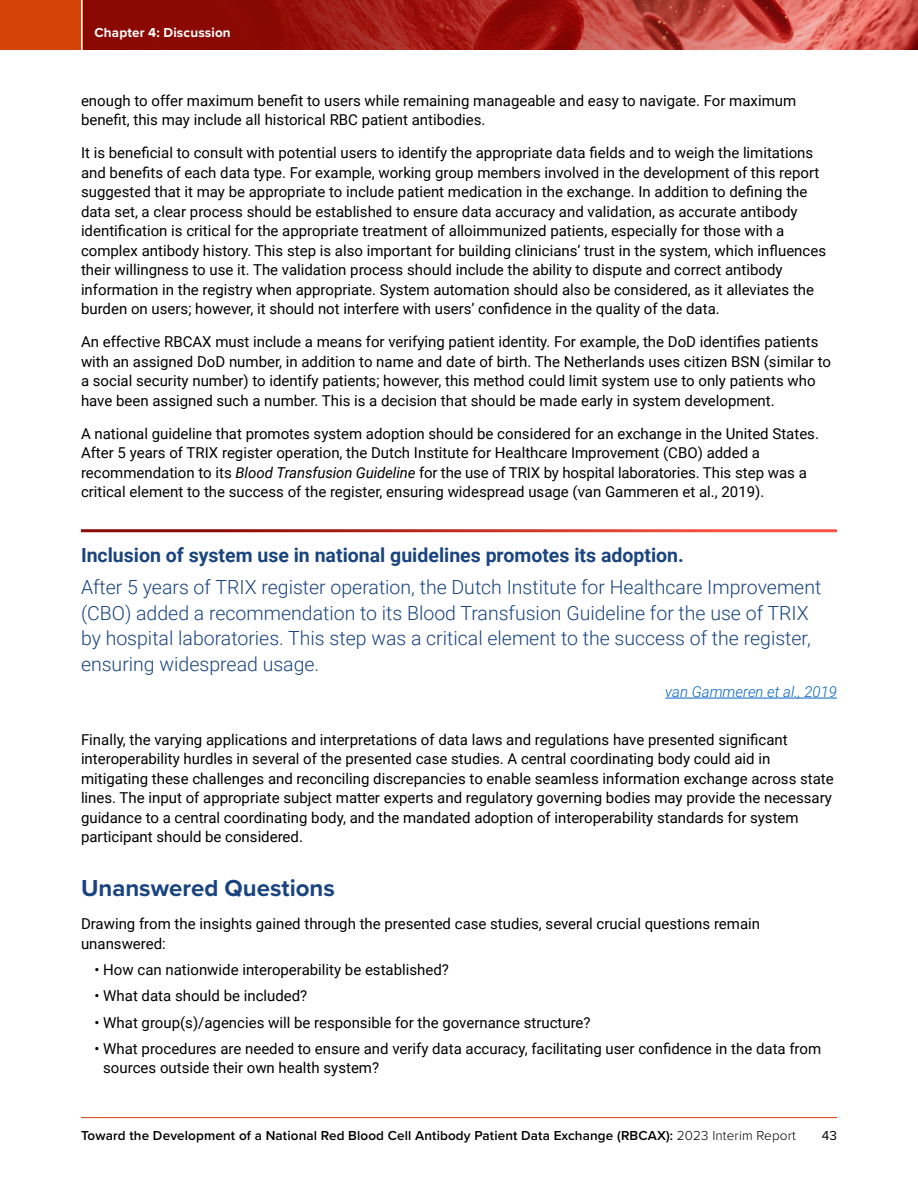
<style>
.page{position:relative;width:918px;height:1188px;background:#fff}
.page>*{position:absolute;margin:0;border:0;box-sizing:border-box;transform-origin:0 0}
.t1{font:700 24px "Proxima Nova";color:#1a4480}
.t2{font:300 19.5px/25.5px "Roboto";color:#1a4480}
.t3{font:700 19.5px "Roboto";color:#1a4480}
.t4{font:15px/19.5px "Roboto";color:#000}
.t5{font:italic 300 15px "Roboto";color:#0563c1}
.t6{font:600 13.5px "Proxima Nova";letter-spacing:.01em;color:#000}
.t7{font:700 13.5px "Proxima Nova";letter-spacing:.01em;color:#fff}
.t8{font:13.5px "Proxima Nova";color:#000}
.s1{font-style:italic}
.s2{font-weight:300}
</style>
<div class="page">
<hr style="left:81px;top:1117px;width:756px;height:1px;background:#d54309">
<img style="left:82px;top:0;width:836px;height:50px">
<div style="left:0;top:0;width:82px;height:50px;background:#d54309"></div>
<hr style="left:81px;top:0;width:1px;height:54px;background:#fff">
<hr style="left:665px;top:698px;width:172px;height:1px;background:#0563c1">
<p class="t7" style="left:94px;top:22px;width:138px">Chapter 4: Discussion</p>
<p class="t4" style="left:81px;top:90px;width:717px">enough to offer maximum benefit to users while remaining manageable and easy to navigate. For maximum benefit, this may include all historical RBC patient antibodies.</p>
<p class="t4" style="left:81px;top:143px;width:747px">It is beneficial to consult with potential users to identify the appropriate data fields and to weigh the limitations and benefits of each data type. For example, working group members involved in the development of this report suggested that it may be appropriate to include patient medication in the exchange. In addition to defining the data set, a clear process should be established to ensure data accuracy and validation, as accurate antibody identification is critical for the appropriate treatment of alloimmunized patients, especially for those with a complex antibody history. This step is also important for building clinicians’ trust in the system, which influences their willingness to use it. The validation process should include the ability to dispute and correct antibody information in the registry when appropriate. System automation should also be considered, as it alleviates the burden on users; however, it should not interfere with users’ confidence in the quality of the data.</p>
<p class="t4" style="left:81px;top:332px;width:752px">An effective RBCAX must include a means for verifying patient identity. For example, the DoD identifies patients with an assigned DoD number, in addition to name and date of birth. The Netherlands uses citizen BSN (similar to a social security number) to identify patients; however, this method could limit system use to only patients who have been assigned such a number. This is a decision that should be made early in system development.</p>
<p class="t4" style="left:81px;top:423px;width:740px">A national guideline that promotes system adoption should be considered for an exchange in the United States.<br>After 5 years of TRIX register operation, the Dutch Institute for Healthcare Improvement (CBO) added a recommendation to its <span class="s1">Blood Transfusion Guideline</span> for the use of TRIX by hospital laboratories. This step was a critical element to the success of the register, ensuring widespread usage (van Gammeren et al., 2019).</p>
<h4 class="t3" style="left:81px;top:541px;width:604px">Inclusion of system use in national guidelines promotes its adoption.</h4>
<p class="t2" style="left:81px;top:574px;width:742px">After 5 years of TRIX register operation, the Dutch Institute for Healthcare Improvement (CBO) added a recommendation to its Blood Transfusion Guideline for the use of TRIX by hospital laboratories. This step was a critical element to the success of the register, ensuring widespread usage.</p>
<p class="t5" style="left:665px;top:681px;width:173px">van Gammeren et al., 2019</p>
<p class="t4" style="left:81px;top:729px;width:754px">Finally, the varying applications and interpretations of data laws and regulations have presented significant interoperability hurdles in several of the presented case studies. A central coordinating body could aid in mitigating these challenges and reconciling discrepancies to enable seamless information exchange across state lines. The input of appropriate subject matter experts and regulatory governing bodies may provide the necessary guidance to a central coordinating body, and the mandated adoption of interoperability standards for system participant should be considered.</p>
<h3 class="t1" style="left:81px;top:870px;width:255px">Unanswered Questions</h3>
<p class="t4" style="left:81px;top:914px;width:681px">Drawing from the insights gained through the presented case studies, several crucial questions remain unanswered:</p>
<p class="t4" style="left:94px;top:959px;width:356px">• How can nationwide interoperability be established?</p>
<p class="t4" style="left:94px;top:986px;width:214px">• What data should be included?</p>
<p class="t4" style="left:94px;top:1012px;width:498px">• What group(s)/agencies will be responsible for the governance structure?</p>
<p class="t4" style="left:103px;top:1038px;width:719px;text-indent:-9px">• What procedures are needed to ensure and verify data accuracy, facilitating user confidence in the data from sources outside their own health system?</p>
<p class="t6" style="left:81px;top:1125px;width:716px">Toward the Development of a National Red Blood Cell Antibody Patient Data Exchange (RBCAX): <span class="s2">2023 Interim Report</span></p>
<p class="t8" style="left:822px;top:1125px;width:17px">43</p>
</div>
